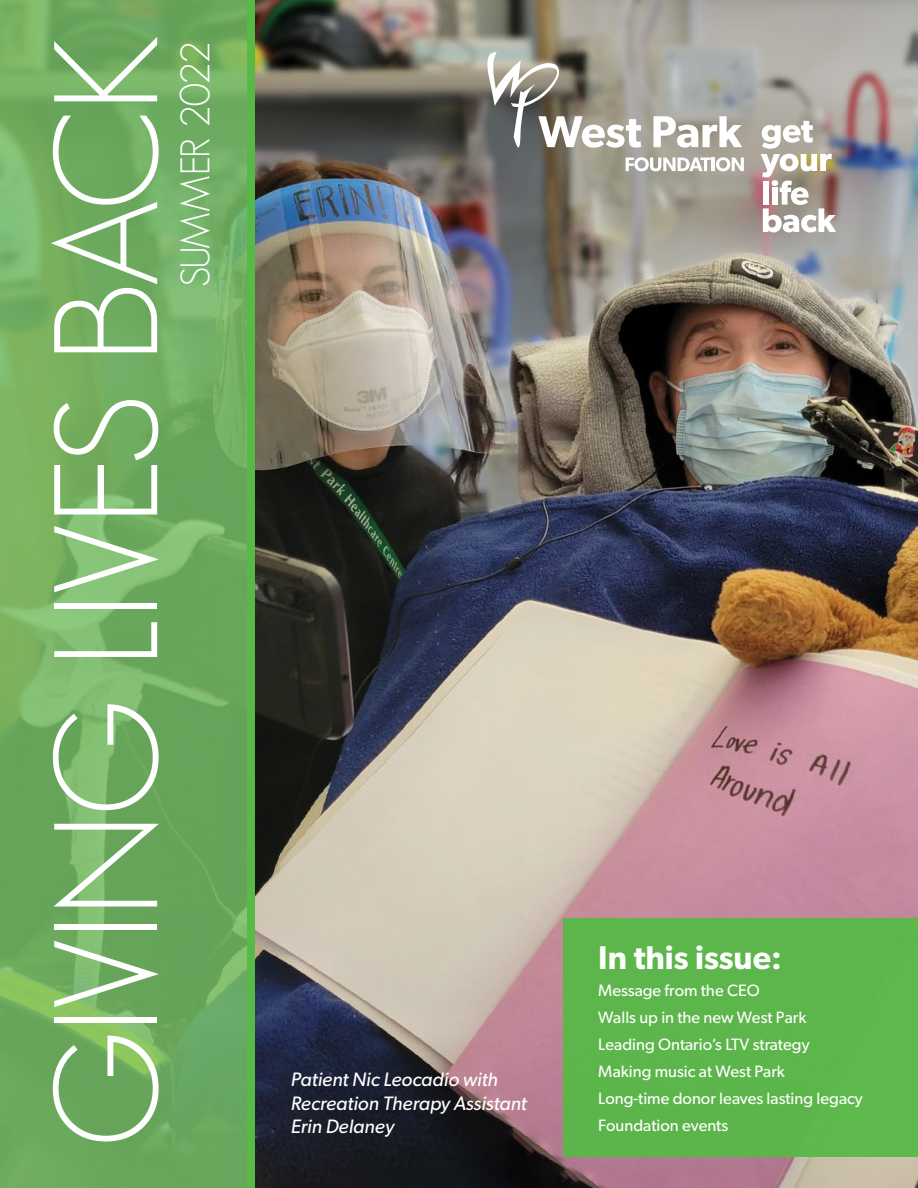
<style>
.page{position:relative;width:918px;height:1188px;background:#fff}
.page>*{position:absolute;margin:0;border:0;box-sizing:border-box;transform-origin:0 0}
.t1{font:300 144.15px "Geosans";letter-spacing:-.03em;color:#fff}
.t2{font:300 40.5px "Geosans";letter-spacing:-.03em;color:#fff}
.t3{font:600 33px "Gibson";color:#fff}
.qreen_quote{font:italic 19.5px/23.4px "Gibson";color:#fff}
.t4{font:16.5px "Gibson";color:#fff}
</style>
<div class="page">
<img style="left:255px;top:0;width:663px;height:1188px">
<svg style="left:0;top:0;width:247px;height:1188px;background:#70ad61"></svg>
<div style="left:247px;top:0;width:8px;height:1188px;background:#58b947"></div>
<svg style="left:761px;top:121px;width:75px;height:111px"></svg>
<svg style="left:486px;top:51px;width:258px;height:120px;background:#a3a19a"></svg>
<div style="left:564px;top:918px;width:354px;height:238px;background:#58b947"></div>
<p class="t1" style="left:27px;top:1149px;width:1115px;rotate:-90deg">GIVING LIVES BACK</p>
<p class="t2" style="left:173px;top:287px;width:247px;rotate:-90deg">SUMMER 2022</p>
<p class="qreen_quote" style="left:291px;top:1067px;width:237px">Patient Nic Leocadio with<br>Recreation Therapy Assistant<br>Erin Delaney</p>
<p class="t3" style="left:598px;top:938px;width:185px">In this issue:</p>
<p class="t4" style="left:598px;top:980px;width:163px">Message from the CEO</p>
<p class="t4" style="left:598px;top:1007px;width:210px">Walls up in the new West Park</p>
<p class="t4" style="left:598px;top:1034px;width:213px">Leading Ontario’s LTV strategy</p>
<p class="t4" style="left:598px;top:1061px;width:188px">Making music at West Park</p>
<p class="t4" style="left:598px;top:1088px;width:266px">Long-time donor leaves lasting legacy</p>
<p class="t4" style="left:598px;top:1115px;width:131px">Foundation events</p>
</div>
